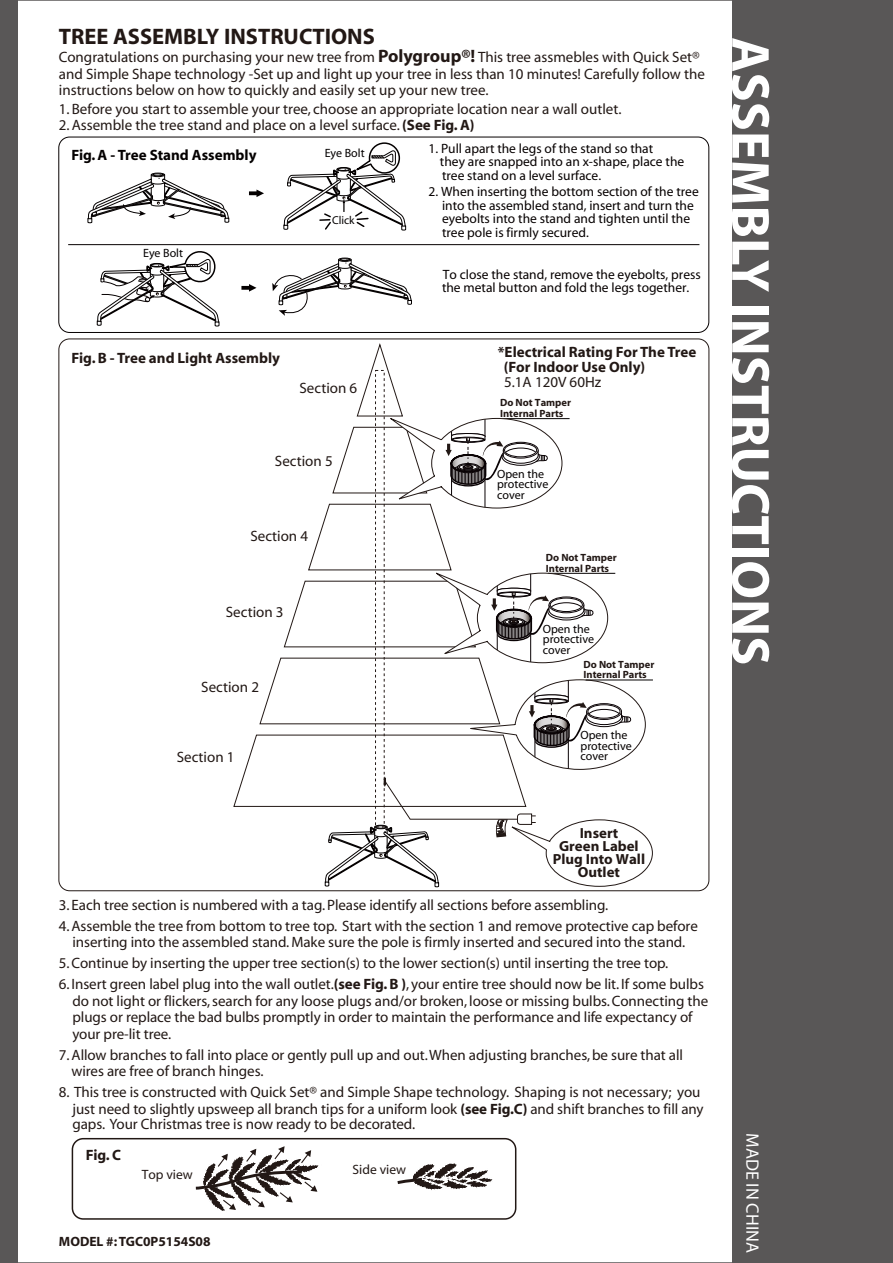
<style>
.page{position:relative;width:893px;height:1263px;background:#fff}
.page>*{position:absolute;margin:0;border:0;box-sizing:border-box;transform-origin:0 0}
.t1{font:700 54px "Myriad";color:#fff}
.t2{font:700 22.5px "Myriad";color:#221815}
.t3{font:18px "Myriad";color:#fff}
.t4{font:15px/16.5px "Myriad";letter-spacing:-.005em;color:#221815}
.t5{font:700 15px/15px "Myriad";color:#221815}
.t6{font:700 15px "Myriad";color:#040000}
.t7{font:700 14.7px/12.9px "Myriad";color:#221815;text-align:center}
.t8{font:13.5px/13.5px "Myriad";color:#060001}
.t9{font:700 13.5px "Myriad";color:#221815}
.t10{font:13.5px "Myriad";color:#221815}
.t11{font:12px/10.5px "Myriad";color:#040000}
.t12{font:11.4px "Myriad";color:#040000}
.t13{font:700 10.5px/10.5px "Myriad";color:#221815}
.s1{font-weight:700;font-size:18px}
.s2{font-weight:700}
</style>
<div class="page">
<div style="left:72px;top:1138px;width:444px;height:82px;border:2px solid #221815;border-radius:11px"></div>
<svg style="left:397px;top:1163px;width:96px;height:27px"></svg>
<svg style="left:195px;top:1146px;width:124px;height:65px"></svg>
<div style="left:732px;top:0;width:161px;height:1263px;background:#595757"></div>
<div style="left:0;top:0;width:18px;height:1263px;background:#595757"></div>
<svg style="left:233px;top:344px;width:284px;height:463px"></svg>
<svg style="left:325px;top:777px;width:328px;height:110px"></svg>
<hr style="left:586px;top:680px;width:67px;height:1px;background:#040000">
<svg style="left:464px;top:679px;width:182px;height:91px"></svg>
<hr style="left:502px;top:418px;width:68px;height:1px;background:#040000">
<svg style="left:385px;top:415px;width:178px;height:94px"></svg>
<hr style="left:548px;top:573px;width:67px;height:1px;background:#040000">
<svg style="left:431px;top:570px;width:177px;height:93px"></svg>
<div style="left:151px;top:173px;width:14px;height:4px;border:1px solid #040000;border-radius:50%"></div>
<svg style="left:87px;top:174px;width:143px;height:49px"></svg>
<svg style="left:249px;top:189px;width:15px;height:8px"></svg>
<svg style="left:283px;top:142px;width:124px;height:89px"></svg>
<svg style="left:241px;top:284px;width:16px;height:8px"></svg>
<div style="left:58px;top:137px;width:651px;height:196px;border:1px solid #060001;border-radius:11px"></div>
<svg style="left:272px;top:258px;width:140px;height:58px"></svg>
<svg style="left:96px;top:251px;width:124px;height:75px"></svg>
<hr style="left:68px;top:244px;width:631px;height:1px;background:#060001">
<h2 class="t2" style="left:59px;top:25px;width:318px">TREE ASSEMBLY INSTRUCTIONS</h2>
<p class="t4" style="left:59px;top:50px;width:647px">Congratulations on purchasing your new tree from <span class="s1">Polygroup®!</span> This tree assmebles with Quick Set® and Simple Shape technology -Set up and light up your tree in less than 10 minutes! Carefully follow the instructions below on how to quickly and easily set up your new tree.</p>
<p class="t4" style="left:59px;top:101px;width:564px">1. Before you start to assemble your tree, choose an appropriate location near a wall outlet.</p>
<p class="t4" style="left:59px;top:118px;width:417px">2. Assemble the tree stand and place on a level surface. <span class="s2">(See Fig. A)</span></p>
<p class="t6" style="left:72px;top:147px;width:186px">Fig. A - Tree Stand Assembly</p>
<p class="t11" style="left:325px;top:148px;width:41px">Eye Bolt</p>
<p class="t11" style="left:143px;top:248px;width:41px">Eye Bolt</p>
<p class="t12" style="left:332px;top:214px;width:24px">Click</p>
<p class="t5" style="left:72px;top:351px;width:210px">Fig. B - Tree and Light Assembly</p>
<p class="t4" style="left:299px;top:381px;width:59px">Section 6</p>
<p class="t4" style="left:275px;top:454px;width:59px">Section 5</p>
<p class="t4" style="left:250px;top:528px;width:59px">Section 4</p>
<p class="t4" style="left:226px;top:604px;width:59px">Section 3</p>
<p class="t4" style="left:201px;top:679px;width:59px">Section 2</p>
<p class="t4" style="left:177px;top:750px;width:59px">Section 1</p>
<p class="t8" style="left:440px;top:142px;width:246px;text-indent:-11px">1. Pull apart the legs of the stand so that<br>they are snapped into an x-shape, place the tree stand on a level surface.</p>
<p class="t8" style="left:442px;top:186px;width:258px;text-indent:-14px">2. When inserting the bottom section of the tree into the assembled stand, insert and turn the eyebolts into the stand and tighten until the tree pole is firmly secured.</p>
<p class="t8" style="left:442px;top:268px;width:260px">To close the stand, remove the eyebolts, press the metal button and fold the legs together.</p>
<p class="t5" style="left:504px;top:345px;width:194px;text-indent:-6px">*Electrical Rating For The Tree (For Indoor Use Only)</p>
<p class="t4" style="left:504px;top:374px;width:99px">5.1A 120V 60Hz</p>
<p class="t13" style="left:500px;top:398px;width:72px">Do Not Tamper<br>Internal Parts</p>
<p class="t11" style="left:497px;top:469px;width:53px">Open the protective cover</p>
<p class="t13" style="left:546px;top:553px;width:72px">Do Not Tamper<br>Internal Parts</p>
<p class="t11" style="left:543px;top:624px;width:53px">Open the protective cover</p>
<p class="t13" style="left:583px;top:659px;width:72px">Do Not Tamper<br>Internal Parts</p>
<p class="t11" style="left:580px;top:730px;width:53px">Open the protective cover</p>
<h1 class="t1" style="left:778px;top:37px;width:630px;rotate:90deg">ASSEMBLY INSTRUCTIONS</h1>
<p class="t7" style="left:553px;top:827px;width:94px">Insert<br>Green Label<br>Plug Into Wall<br>Outlet</p>
<p class="t4" style="left:59px;top:897px;width:551px">3. Each tree section is numbered with a tag. Please identify all sections before assembling.</p>
<p class="t4" style="left:59px;top:918px;width:640px;text-align:center">4. Assemble the tree from bottom to tree top. Start with the section 1 and remove protective cap before inserting into the assembled stand. Make sure the pole is firmly inserted and secured into the stand.</p>
<p class="t4" style="left:59px;top:956px;width:611px">5. Continue by inserting the upper tree section(s) to the lower section(s) until inserting the tree top.</p>
<p class="t4" style="left:72px;top:977px;width:637px;text-indent:-14px">6. Insert green label plug into the wall outlet.<span class="s2">(see Fig. B )</span>, your entire tree should now be lit. If some bulbs do not light or flickers, search for any loose plugs and/or broken, loose or missing bulbs. Connecting the plugs or replace the bad bulbs promptly in order to maintain the performance and life expectancy of your pre-lit tree.</p>
<p class="t4" style="left:71px;top:1047px;width:613px;text-indent:-12px">7. Allow branches to fall into place or gently pull up and out. When adjusting branches, be sure that all wires are free of branch hinges.</p>
<p class="t4" style="left:59px;top:1085px;width:646px;text-align:right">8. This tree is constructed with Quick Set® and Simple Shape technology. Shaping is not necessary; you just need to slightly upsweep all branch tips for a uniform look <span class="s2">(see Fig.C)</span> and shift branches to fill any</p>
<p class="t4" style="left:72px;top:1116px;width:344px">gaps. Your Christmas tree is now ready to be decorated.</p>
<p class="t5" style="left:86px;top:1148px;width:37px">Fig. C</p>
<p class="t10" style="left:142px;top:1167px;width:53px">Top view</p>
<p class="t10" style="left:353px;top:1163px;width:55px">Side view</p>
<p class="t9" style="left:59px;top:1234px;width:153px">MODEL #: TGC0P5154S08</p>
<p class="t3" style="left:761px;top:1133px;width:121px;rotate:90deg">MADE IN CHINA</p>
</div>
